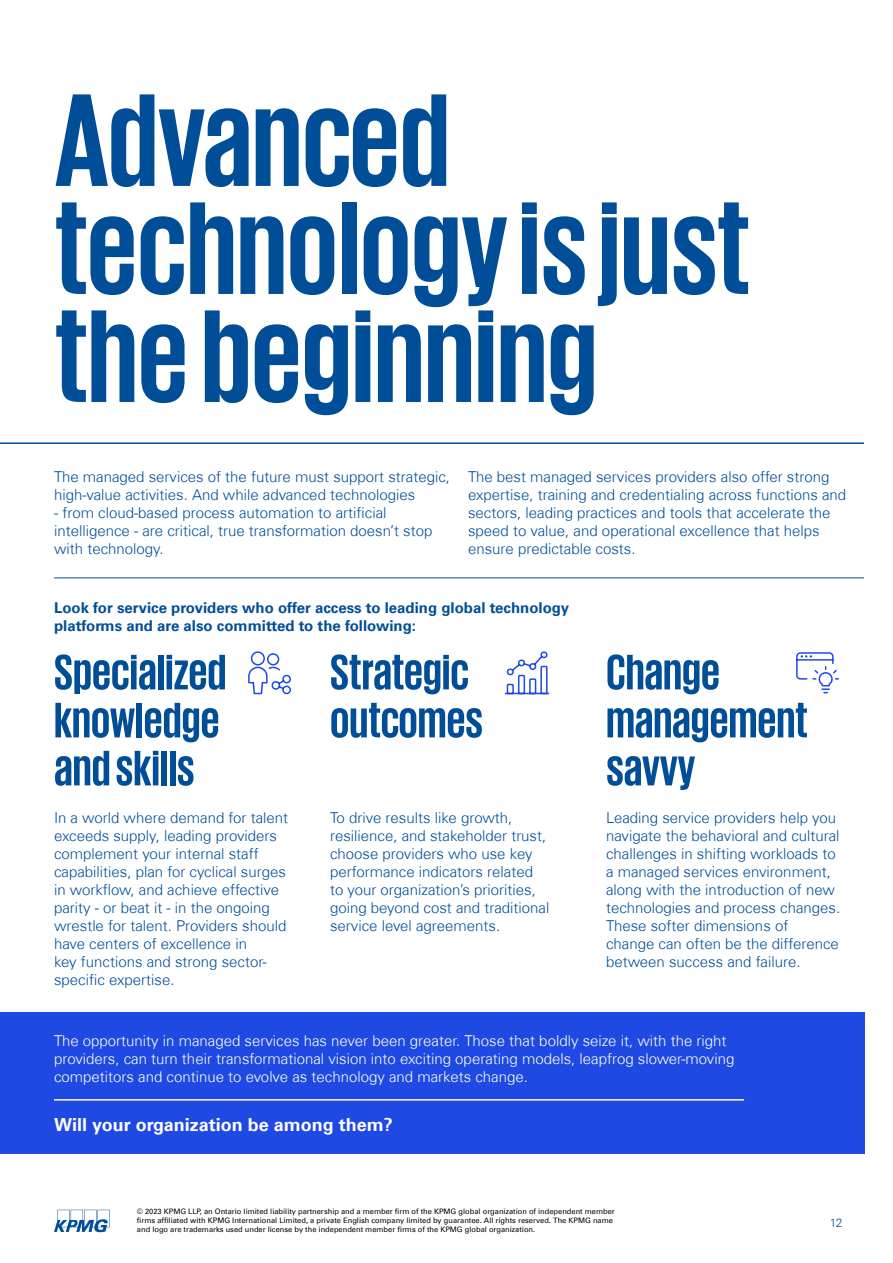
<style>
.page{position:relative;width:893px;height:1263px;background:#fff}
.page>*{position:absolute;margin:0;border:0;box-sizing:border-box;transform-origin:0 0}
.t1{font:700 135px/108px "KPMG";color:#004e98}
.t2{font:700 51px/48px "KPMG";color:#004e98}
.t3{font:700 18px "Universfor KPMG";color:#fff}
.t4{font:300 15px/18px "Universfor KPMG";color:#004e98}
.t5{font:300 15px/18px "Universfor KPMG";color:#fff}
.t6{font:700 15px/18px "Universfor KPMG";color:#004e98}
.t7{font:300 12px "Universfor KPMG";color:#004e98}
.t8{font:7.5px/9px "Universfor KPMG";color:#000101}
</style>
<div class="page">
<div style="left:0;top:1012px;width:864px;height:141px;background:#1e49e2"></div>
<hr style="left:54px;top:1099px;width:690px;height:1px;background:#fff">
<hr style="left:0;top:442px;width:864px;height:2px;background:#004e98">
<hr style="left:54px;top:577px;width:810px;height:1px;background:#004e98">
<svg style="left:248px;top:651px;width:43px;height:44px"></svg>
<svg style="left:505px;top:651px;width:45px;height:44px"></svg>
<svg style="left:796px;top:652px;width:43px;height:42px"></svg>
<svg style="left:54px;top:1210px;width:56px;height:22px"></svg>
<h1 class="t1" style="left:54px;top:82px;width:698px">Advanced technology is just the beginning</h1>
<p class="t4" style="left:54px;top:467px;width:397px">The managed services of the future must support strategic, high-value activities. And while advanced technologies</p>
<p class="t4" style="left:54px;top:503px;width:380px">- from cloud-based process automation to artificial intelligence - are critical, true transformation doesn’t stop with technology.</p>
<p class="t4" style="left:468px;top:467px;width:380px">The best managed services providers also offer strong expertise, training and credentialing across functions and sectors, leading practices and tools that accelerate the speed to value, and operational excellence that helps ensure predictable costs.</p>
<p class="t6" style="left:54px;top:598px;width:517px">Look for service providers who offer access to leading global technology platforms and are also committed to the following:</p>
<h2 class="t2" style="left:54px;top:646px;width:174px">Specialized knowledge and skills</h2>
<h2 class="t2" style="left:330px;top:646px;width:154px">Strategic outcomes</h2>
<h2 class="t2" style="left:606px;top:646px;width:203px">Change management savvy</h2>
<p class="t4" style="left:54px;top:809px;width:236px">In a world where demand for talent exceeds supply, leading providers complement your internal staff capabilities, plan for cyclical surges in workflow, and achieve effective parity - or beat it - in the ongoing wrestle for talent. Providers should have centers of excellence in<br>key functions and strong sector&shy;specific expertise.</p>
<p class="t4" style="left:330px;top:809px;width:221px">To drive results like growth, resilience, and stakeholder trust, choose providers who use key performance indicators related to your organization’s priorities, going beyond cost and traditional service level agreements.</p>
<p class="t4" style="left:606px;top:809px;width:236px">Leading service providers help you navigate the behavioral and cultural challenges in shifting workloads to a managed services environment, along with the introduction of new technologies and process changes.<br>These softer dimensions of change can often be the difference between success and failure.</p>
<p class="t5" style="left:54px;top:1031px;width:682px">The opportunity in managed services has never been greater. Those that boldly seize it, with the right providers, can turn their transformational vision into exciting operating models, leapfrog slower-moving competitors and continue to evolve as technology and markets change.</p>
<p class="t3" style="left:54px;top:1114px;width:340px">Will your organization be among them?</p>
<p class="t8" style="left:137px;top:1206px;width:479px">© 2023 KPMG LLP, an Ontario limited liability partnership and a member firm of the KPMG global organization of independent member firms affiliated with KPMG International Limited, a private English company limited by guarantee. All rights reserved. The KPMG name and logo are trademarks used under license by the independent member firms of the KPMG global organization.</p>
<p class="t7" style="left:830px;top:1216px;width:14px">12</p>
</div>
